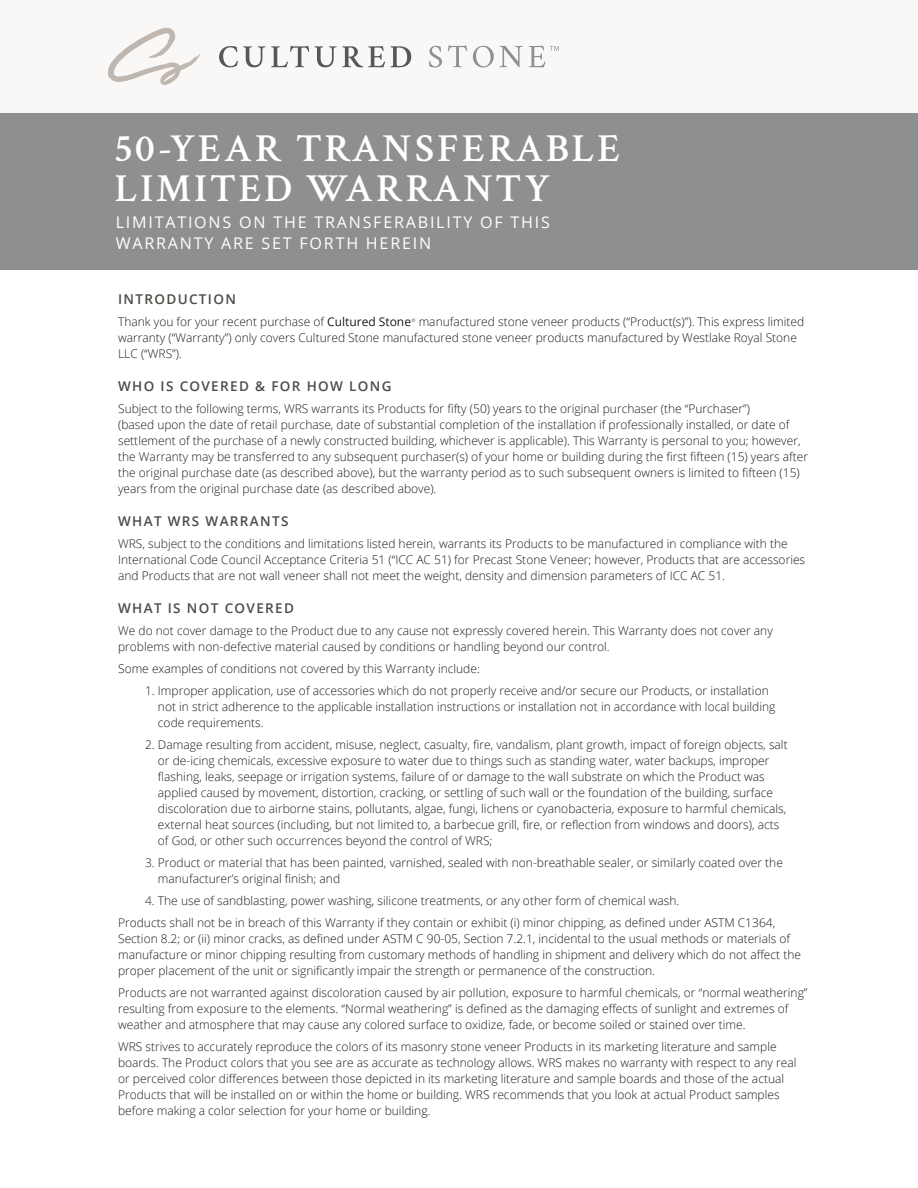
<style>
.page{position:relative;width:918px;height:1188px;background:#fff}
.page>*{position:absolute;margin:0;border:0;box-sizing:border-box;transform-origin:0 0}
.t1{font:600 39.9px/39.9px "Crimson Text";letter-spacing:.075em;color:#fff}
.t2{font:16.05px/20.4px "Open Sans";letter-spacing:.11em;color:#fff}
.Sub_1{font:600 13.5px "Open Sans";letter-spacing:.1em;color:#4e4a46}
.t3{font:300 12px/16px "Open Sans";color:#1c1b1b}
.t4{font:100 5.1px "Helvetica Neue LT Std";color:#1c1b1b}
.s1{font-weight:400}
</style>
<div class="page">
<div style="left:0;top:112px;width:918px;height:158px;background:#8e8f8f"></div>
<div style="left:0;top:0;width:918px;height:112px;background:#f9f8f7"></div>
<svg style="left:219px;top:46px;width:46px;height:21px"></svg>
<svg style="left:271px;top:46px;width:38px;height:21px"></svg>
<svg style="left:315px;top:46px;width:22px;height:21px"></svg>
<svg style="left:343px;top:46px;width:42px;height:21px"></svg>
<svg style="left:391px;top:46px;width:20px;height:21px"></svg>
<svg style="left:429px;top:46px;width:13px;height:21px"></svg>
<svg style="left:448px;top:45px;width:19px;height:22px"></svg>
<svg style="left:473px;top:46px;width:21px;height:21px"></svg>
<svg style="left:500px;top:46px;width:22px;height:21px"></svg>
<svg style="left:108px;top:28px;width:92px;height:57px"></svg>
<svg style="left:529px;top:46px;width:30px;height:21px"></svg>
<p class="t1" style="left:115px;top:126px;width:507px">50<span class="s1">-</span>YEAR TRANSFERABLE<br>LIMITED WARRANTY</p>
<p class="t2" style="left:116px;top:212px;width:436px">LIMITATIONS ON THE TRANSFERABILITY OF THIS<br>WARRANTY ARE SET FORTH HEREIN</p>
<p class="Sub_1" style="left:118px;top:290px;width:119px">INTRODUCTION</p>
<p class="t3" style="left:118px;top:314px;width:294px">Thank you for your recent purchase of <span class="s1">Cultured Stone</span></p>
<p class="t4" style="left:412px;top:317px;width:6px">®</p>
<p class="t3" style="left:118px;top:314px;width:688px;text-indent:301px">manufactured stone veneer products (“Product(s)”). This express limited warranty (“Warranty”) only covers Cultured Stone manufactured stone veneer products manufactured by Westlake Royal Stone<br>LLC (“WRS”).</p>
<p class="Sub_1" style="left:118px;top:377px;width:275px">WHO IS COVERED &amp; FOR HOW LONG</p>
<p class="t3" style="left:118px;top:401px;width:691px">Subject to the following terms, WRS warrants its Products for fifty (50) years to the original purchaser (the “Purchaser”)<br>(based upon the date of retail purchase, date of substantial completion of the installation if professionally installed, or date of settlement of the purchase of a newly constructed building, whichever is applicable). This Warranty is personal to you; however, the Warranty may be transferred to any subsequent purchaser(s) of your home or building during the first fifteen (15) years after the original purchase date (as described above), but the warranty period as to such subsequent owners is limited to fifteen (15) years from the original purchase date (as described above).</p>
<p class="Sub_1" style="left:118px;top:512px;width:172px">WHAT WRS WARRANTS</p>
<p class="t3" style="left:118px;top:536px;width:689px">WRS, subject to the conditions and limitations listed herein, warrants its Products to be manufactured in compliance with the<br>International Code Council Acceptance Criteria 51 (“ICC AC 51) for Precast Stone Veneer; however, Products that are accessories and Products that are not wall veneer shall not meet the weight, density and dimension parameters of ICC AC 51.</p>
<p class="Sub_1" style="left:118px;top:599px;width:177px">WHAT IS NOT COVERED</p>
<p class="t3" style="left:118px;top:623px;width:656px">We do not cover damage to the Product due to any cause not expressly covered herein. This Warranty does not cover any problems with non-defective material caused by conditions or handling beyond our control.</p>
<p class="t3" style="left:118px;top:661px;width:363px">Some examples of conditions not covered by this Warranty include:</p>
<p class="t3" style="left:158px;top:683px;width:619px;text-indent:-13px">1. Improper application, use of accessories which do not properly receive and/or secure our Products, or installation not in strict adherence to the applicable installation instructions or installation not in accordance with local building code requirements.</p>
<p class="t3" style="left:158px;top:737px;width:631px;text-indent:-13px">2. Damage resulting from accident, misuse, neglect, casualty, fire, vandalism, plant growth, impact of foreign objects, salt or de-icing chemicals, excessive exposure to water due to things such as standing water, water backups, improper flashing, leaks, seepage or irrigation systems, failure of or damage to the wall substrate on which the Product was applied caused by movement, distortion, cracking, or settling of such wall or the foundation of the building, surface discoloration due to airborne stains, pollutants, algae, fungi, lichens or cyanobacteria, exposure to harmful chemicals, external heat sources (including, but not limited to, a barbecue grill, fire, or reflection from windows and doors), acts of God, or other such occurrences beyond the control of WRS;</p>
<p class="t3" style="left:158px;top:855px;width:626px;text-indent:-13px">3. Product or material that has been painted, varnished, sealed with non-breathable sealer, or similarly coated over the manufacturer’s original finish; and</p>
<p class="t3" style="left:145px;top:893px;width:536px">4. The use of sandblasting, power washing, silicone treatments, or any other form of chemical wash.</p>
<p class="t3" style="left:118px;top:915px;width:684px">Products shall not be in breach of this Warranty if they contain or exhibit (i) minor chipping, as defined under ASTM C1364, Section 8.2; or (ii) minor cracks, as defined under ASTM C 90-05, Section 7.2.1, incidental to the usual methods or materials of manufacture or minor chipping resulting from customary methods of handling in shipment and delivery which do not affect the proper placement of the unit or significantly impair the strength or permanence of the construction.</p>
<p class="t3" style="left:118px;top:985px;width:691px">Products are not warranted against discoloration caused by air pollution, exposure to harmful chemicals, or “normal weathering” resulting from exposure to the elements. “Normal weathering” is defined as the damaging effects of sunlight and extremes of weather and atmosphere that may cause any colored surface to oxidize, fade, or become soiled or stained over time.</p>
<p class="t3" style="left:118px;top:1039px;width:680px">WRS strives to accurately reproduce the colors of its masonry stone veneer Products in its marketing literature and sample boards. The Product colors that you see are as accurate as technology allows. WRS makes no warranty with respect to any real or perceived color differences between those depicted in its marketing literature and sample boards and those of the actual Products that will be installed on or within the home or building. WRS recommends that you look at actual Product samples before making a color selection for your home or building.</p>
</div>
